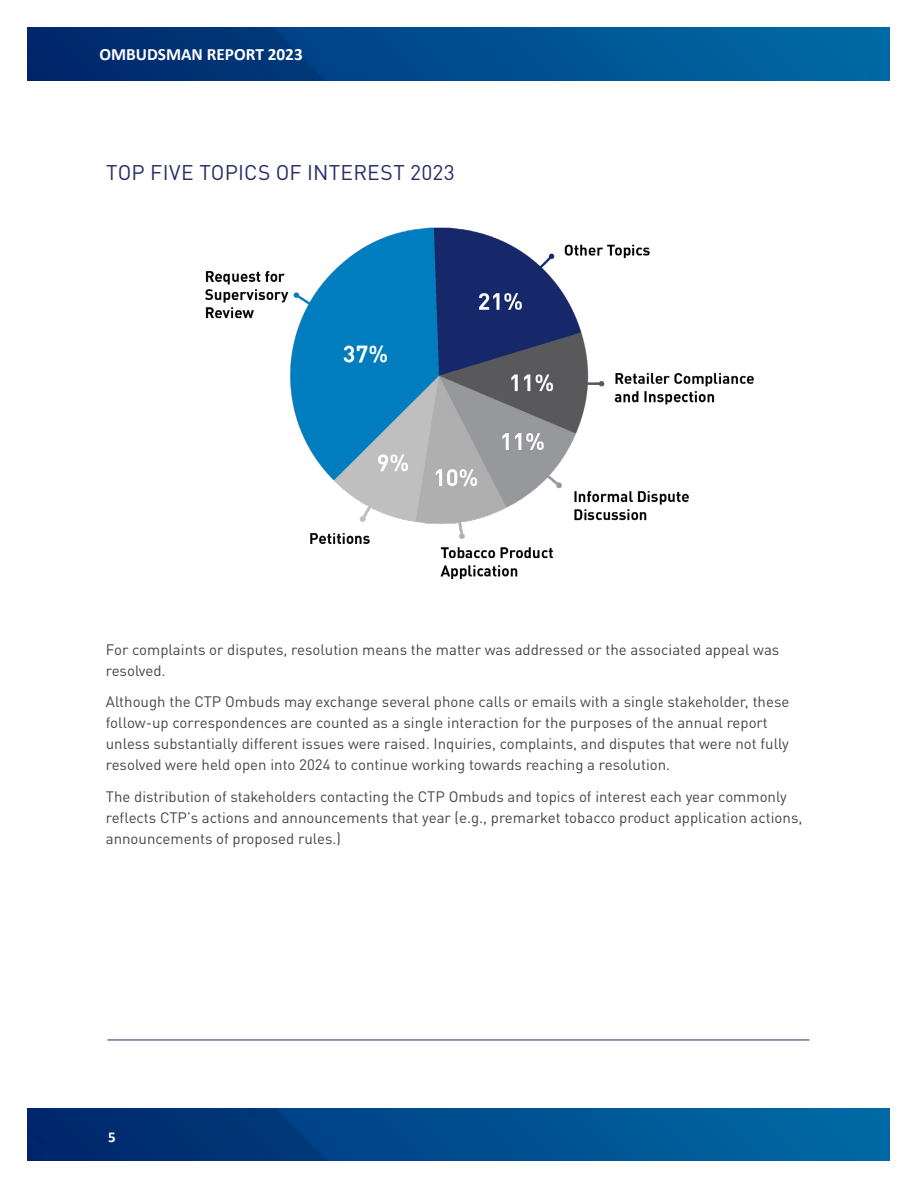
<style>
.page{position:relative;width:918px;height:1188px;background:#fff}
.page>*{position:absolute;margin:0;border:0;box-sizing:border-box;transform-origin:0 0}
.subhead_b_ak{font:21px "DINOT";letter-spacing:.01em;color:#262d67}
.t1{font:700 17.25px "Calibri";color:#fff}
.TEXT__bullets_List{font:15px/21px "DINOT";color:#464547}
.t2{font:700 15px "Calibri";color:#fff}
</style>
<div class="page">
<img style="left:27px;top:27px;width:863px;height:53px">
<img style="left:27px;top:1109px;width:862px;height:52px">
<hr style="left:107px;top:1040px;width:702px;height:1px;background:#232c67">
<img style="left:205px;top:227px;width:549px;height:352px">
<p class="t1" style="left:99px;top:42px;width:205px">OMBUDSMAN REPORT 2023</p>
<p class="subhead_b_ak" style="left:106px;top:157px;width:350px">TOP FIVE TOPICS OF INTEREST 2023</p>
<p class="TEXT__bullets_List" style="left:106px;top:637px;width:675px">For complaints or disputes, resolution means the matter was addressed or the associated appeal was resolved.</p>
<p class="TEXT__bullets_List" style="left:106px;top:690px;width:685px">Although the CTP Ombuds may exchange several phone calls or emails with a single stakeholder, these follow-up correspondences are counted as a single interaction for the purposes of the annual report unless substantially different issues were raised. Inquiries, complaints, and disputes that were not fully resolved were held open into 2024 to continue working towards reaching a resolution.</p>
<p class="TEXT__bullets_List" style="left:106px;top:784px;width:698px">The distribution of stakeholders contacting the CTP Ombuds and topics of interest each year commonly reflects CTP’s actions and announcements that year (e.g., premarket tobacco product application actions, announcements of proposed rules.)</p>
<p class="t2" style="left:108px;top:1127px;width:9px">5</p>
</div>
